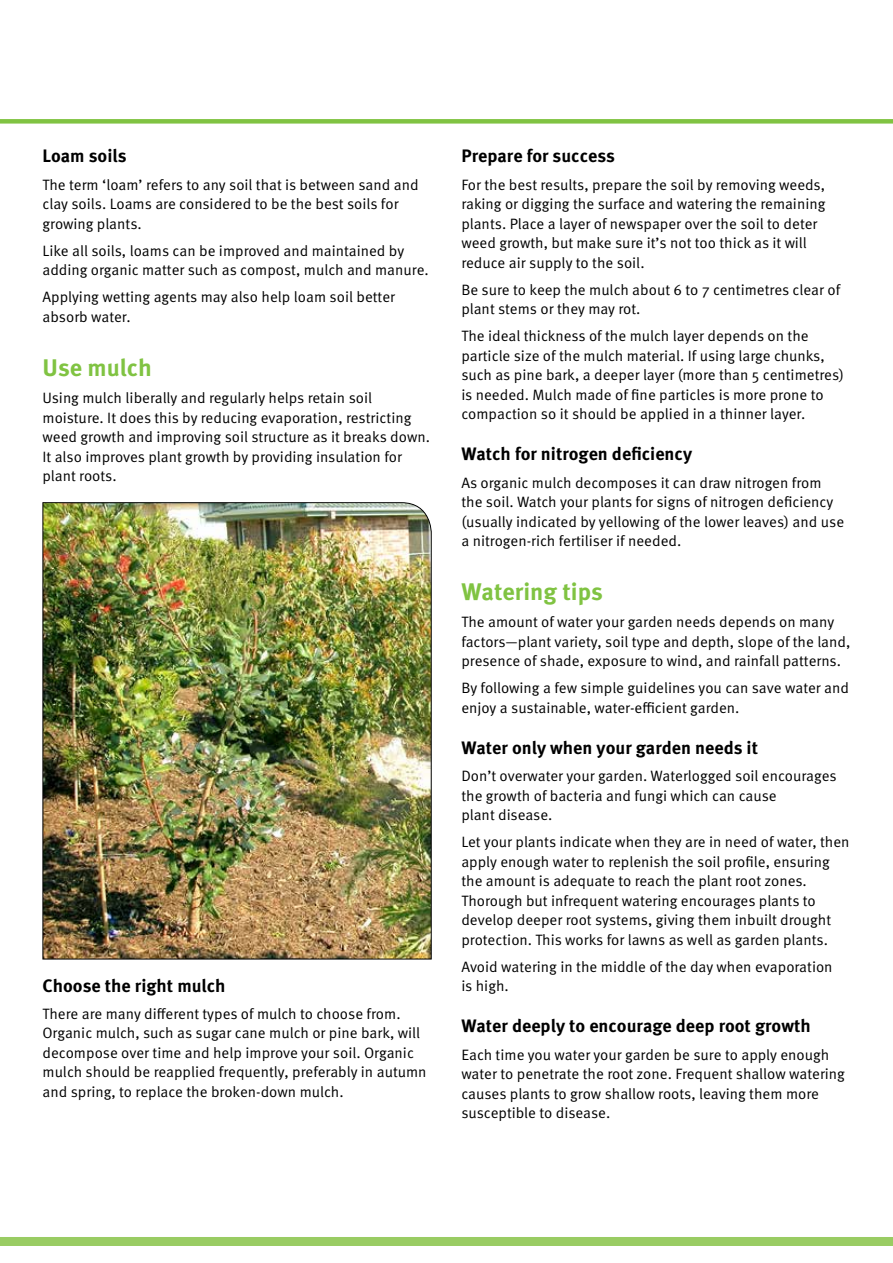
<style>
.page{position:relative;width:893px;height:1263px;background:#fff}
.page>*{position:absolute;margin:0;border:0;box-sizing:border-box;transform-origin:0 0}
.Head_1{font:700 24px "Meta OT";color:#80c342}
.Head_3{font:700 18px "Meta OT";color:#000}
.Body{font:15px/19.5px "Meta OT";color:#000}
</style>
<div class="page">
<div style="left:0;top:119px;width:893px;height:5px;background:#80c342"></div>
<div style="left:0;top:1237px;width:893px;height:9px;background:#99cc63"></div>
<img style="left:42px;top:502px;width:390px;height:458px">
<p class="Head_3" style="left:43px;top:145px;width:86px">Loam soils</p>
<p class="Body" style="left:43px;top:175px;width:378px">The term ‘loam’ refers to any soil that is between sand and clay soils. Loams are considered to be the best soils for growing plants.</p>
<p class="Body" style="left:43px;top:241px;width:388px">Like all soils, loams can be improved and maintained by adding organic matter such as compost, mulch and manure.</p>
<p class="Body" style="left:43px;top:288px;width:354px">Applying wetting agents may also help loam soil better absorb water.</p>
<p class="Head_1" style="left:43px;top:352px;width:111px">Use mulch</p>
<p class="Body" style="left:43px;top:388px;width:389px">Using mulch liberally and regularly helps retain soil moisture. It does this by reducing evaporation, restricting weed growth and improving soil structure as it breaks down.<br>It also improves plant growth by providing insulation for plant roots.</p>
<p class="Head_3" style="left:43px;top:974px;width:185px">Choose the right mulch</p>
<p class="Body" style="left:43px;top:1004px;width:386px">There are many different types of mulch to choose from.<br>Organic mulch, such as sugar cane mulch or pine bark, will decompose over time and help improve your soil. Organic mulch should be reapplied frequently, preferably in autumn and spring, to replace the broken-down mulch.</p>
<p class="Head_3" style="left:461px;top:145px;width:155px">Prepare for success</p>
<p class="Body" style="left:461px;top:175px;width:366px">For the best results, prepare the soil by removing weeds, raking or digging the surface and watering the remaining plants. Place a layer of newspaper over the soil to deter weed growth, but make sure it’s not too thick as it will reduce air supply to the soil.</p>
<p class="Body" style="left:461px;top:280px;width:380px">Be sure to keep the mulch about 6 to 7 centimetres clear of plant stems or they may rot.</p>
<p class="Body" style="left:461px;top:327px;width:384px">The ideal thickness of the mulch layer depends on the particle size of the mulch material. If using large chunks, such as pine bark, a deeper layer (more than 5 centimetres) is needed. Mulch made of fine particles is more prone to compaction so it should be applied in a thinner layer.</p>
<p class="Head_3" style="left:461px;top:443px;width:232px">Watch for nitrogen deficiency</p>
<p class="Body" style="left:461px;top:473px;width:384px">As organic mulch decomposes it can draw nitrogen from the soil. Watch your plants for signs of nitrogen deficiency (usually indicated by yellowing of the lower leaves) and use a nitrogen-rich fertiliser if needed.</p>
<p class="Head_1" style="left:461px;top:577px;width:143px">Watering tips</p>
<p class="Body" style="left:461px;top:612px;width:391px">The amount of water your garden needs depends on many factors—plant variety, soil type and depth, slope of the land, presence of shade, exposure to wind, and rainfall patterns.</p>
<p class="Body" style="left:461px;top:679px;width:389px">By following a few simple guidelines you can save water and enjoy a sustainable, water-efficient garden.</p>
<p class="Head_3" style="left:461px;top:736px;width:298px">Water only when your garden needs it</p>
<p class="Body" style="left:461px;top:766px;width:377px">Don’t overwater your garden. Waterlogged soil encourages the growth of bacteria and fungi which can cause<br>plant disease.</p>
<p class="Body" style="left:461px;top:832px;width:390px">Let your plants indicate when they are in need of water, then apply enough water to replenish the soil profile, ensuring the amount is adequate to reach the plant root zones.<br>Thorough but infrequent watering encourages plants to develop deeper root systems, giving them inbuilt drought protection. This works for lawns as well as garden plants.</p>
<p class="Body" style="left:461px;top:957px;width:373px">Avoid watering in the middle of the day when evaporation is high.</p>
<p class="Head_3" style="left:461px;top:1015px;width:351px">Water deeply to encourage deep root growth</p>
<p class="Body" style="left:461px;top:1045px;width:385px">Each time you water your garden be sure to apply enough water to penetrate the root zone. Frequent shallow watering causes plants to grow shallow roots, leaving them more susceptible to disease.</p>
</div>
